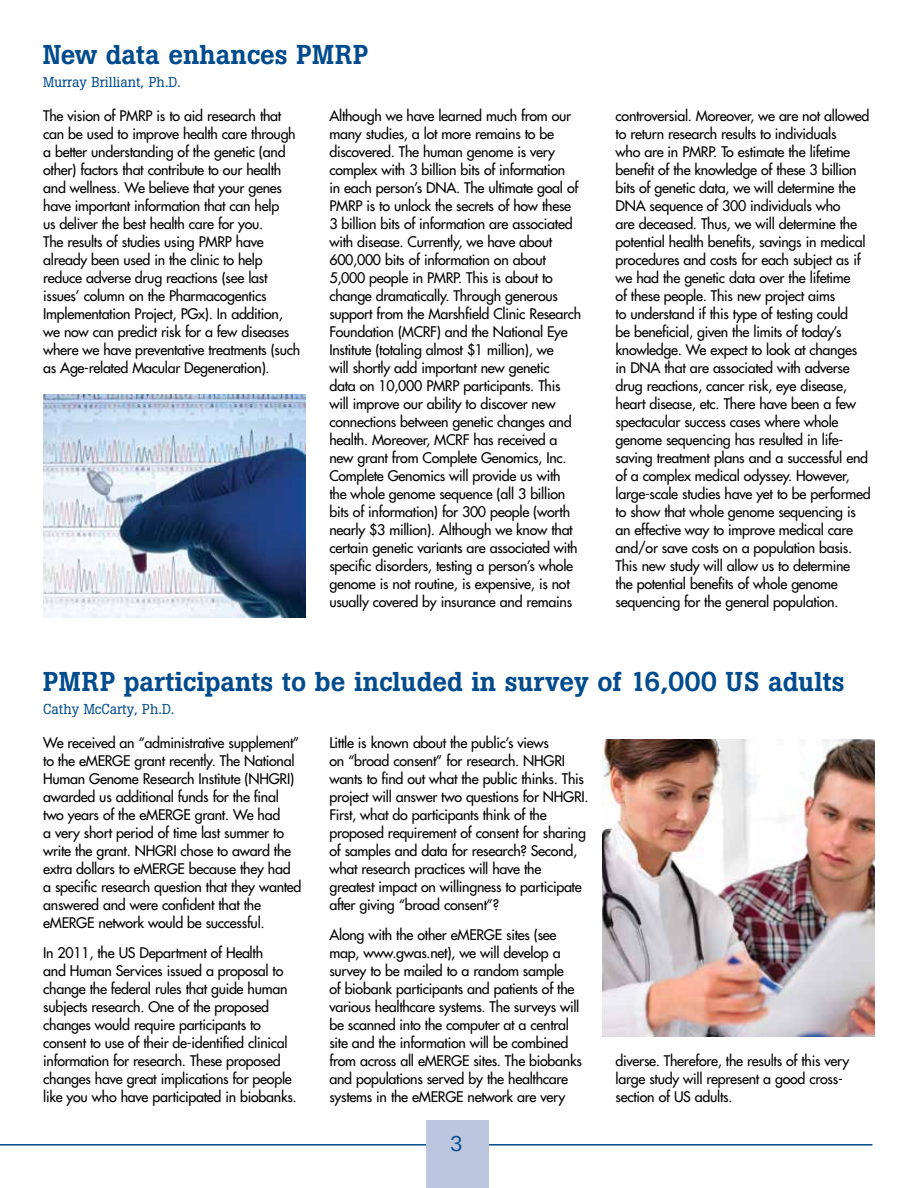
<style>
.page{position:relative;width:918px;height:1188px;background:#fff}
.page>*{position:absolute;margin:0;border:0;box-sizing:border-box;transform-origin:0 0}
.t1{font:500 27px "Boton";color:#004b8d}
.t2{font:21px "Boton";color:#004b8d}
.t3{font:14.25px/18px "Futura";letter-spacing:-.02em;color:#000}
.t4{font:14.25px "Boton";color:#004b8d}
</style>
<div class="page">
<hr style="left:0;top:1144px;width:872px;height:2px;background:#004b8d">
<div style="left:426px;top:1121px;width:63px;height:67px;background:#bdc6df"></div>
<img style="left:43px;top:394px;width:262px;height:224px">
<img style="left:602px;top:740px;width:273px;height:297px">
<h1 class="t1" style="left:43px;top:38px;width:327px">New data enhances PMRP</h1>
<p class="t4" style="left:43px;top:73px;width:139px">Murray Brilliant, Ph.D.</p>
<p class="t3" style="left:43px;top:107px;width:259px">The vision of PMRP is to aid research that can be used to improve health care through a better understanding of the genetic (and other) factors that contribute to our health and wellness. We believe that your genes have important information that can help<br>us deliver the best health care for you.<br>The results of studies using PMRP have already been used in the clinic to help reduce adverse drug reactions (see last issues’ column on the Pharmacogentics Implementation Project, PGx). In addition, we now can predict risk for a few diseases where we have preventative treatments (such as Age-related Macular Degeneration).</p>
<p class="t3" style="left:329px;top:107px;width:253px">Although we have learned much from our many studies, a lot more remains to be discovered. The human genome is very complex with 3 billion bits of information<br>in each person’s DNA. The ultimate goal of PMRP is to unlock the secrets of how these 3 billion bits of information are associated with disease. Currently, we have about 600,000 bits of information on about 5,000 people in PMRP. This is about to change dramatically. Through generous support from the Marshfield Clinic Research Foundation (MCRF) and the National Eye Institute (totaling almost $1 million), we<br>will shortly add important new genetic<br>data on 10,000 PMRP participants. This will improve our ability to discover new connections between genetic changes and health. Moreover, MCRF has received a new grant from Complete Genomics, Inc.<br>Complete Genomics will provide us with the whole genome sequence (all 3 billion bits of information) for 300 people (worth nearly $3 million). Although we know that certain genetic variants are associated with specific disorders, testing a person’s whole genome is not routine, is expensive, is not usually covered by insurance and remains</p>
<p class="t3" style="left:616px;top:107px;width:257px">controversial. Moreover, we are not allowed to return research results to individuals<br>who are in PMRP. To estimate the lifetime benefit of the knowledge of these 3 billion bits of genetic data, we will determine the DNA sequence of 300 individuals who<br>are deceased. Thus, we will determine the potential health benefits, savings in medical procedures and costs for each subject as if we had the genetic data over the lifetime<br>of these people. This new project aims<br>to understand if this type of testing could<br>be beneficial, given the limits of today’s knowledge. We expect to look at changes in DNA that are associated with adverse drug reactions, cancer risk, eye disease, heart disease, etc. There have been a few spectacular success cases where whole genome sequencing has resulted in life&shy;saving treatment plans and a successful end of a complex medical odyssey. However, large-scale studies have yet to be performed to show that whole genome sequencing is an effective way to improve medical care and/or save costs on a population basis.<br>This new study will allow us to determine the potential benefits of whole genome sequencing for the general population.</p>
<h1 class="t1" style="left:43px;top:665px;width:803px">PMRP participants to be included in survey of 16,000 US adults</h1>
<p class="t4" style="left:43px;top:700px;width:133px">Cathy McCarty, Ph.D.</p>
<p class="t3" style="left:43px;top:733px;width:260px">We received an “administrative supplement” to the eMERGE grant recently. The National Human Genome Research Institute (NHGRI) awarded us additional funds for the final two years of the eMERGE grant. We had<br>a very short period of time last summer to write the grant. NHGRI chose to award the extra dollars to eMERGE because they had a specific research question that they wanted answered and were confident that the eMERGE network would be successful.</p>
<p class="t3" style="left:43px;top:943px;width:255px">In 2011, the US Department of Health<br>and Human Services issued a proposal to change the federal rules that guide human subjects research. One of the proposed changes would require participants to consent to use of their de-identified clinical information for research. These proposed changes have great implications for people like you who have participated in biobanks.</p>
<p class="t3" style="left:329px;top:733px;width:261px">Little is known about the public’s views<br>on “broad consent” for research. NHGRI wants to find out what the public thinks. This project will answer two questions for NHGRI.<br>First, what do participants think of the proposed requirement of consent for sharing of samples and data for research? Second, what research practices will have the greatest impact on willingness to participate after giving “broad consent”?</p>
<p class="t3" style="left:329px;top:925px;width:254px">Along with the other eMERGE sites (see map, www.gwas.net), we will develop a survey to be mailed to a random sample<br>of biobank participants and patients of the various healthcare systems. The surveys will be scanned into the computer at a central site and the information will be combined from across all eMERGE sites. The biobanks and populations served by the healthcare systems in the eMERGE network are very</p>
<h2 class="t2" style="left:451px;top:1131px;width:14px">3</h2>
<p class="t3" style="left:616px;top:1052px;width:235px">diverse. Therefore, the results of this very large study will represent a good cross&shy;section of US adults.</p>
</div>
